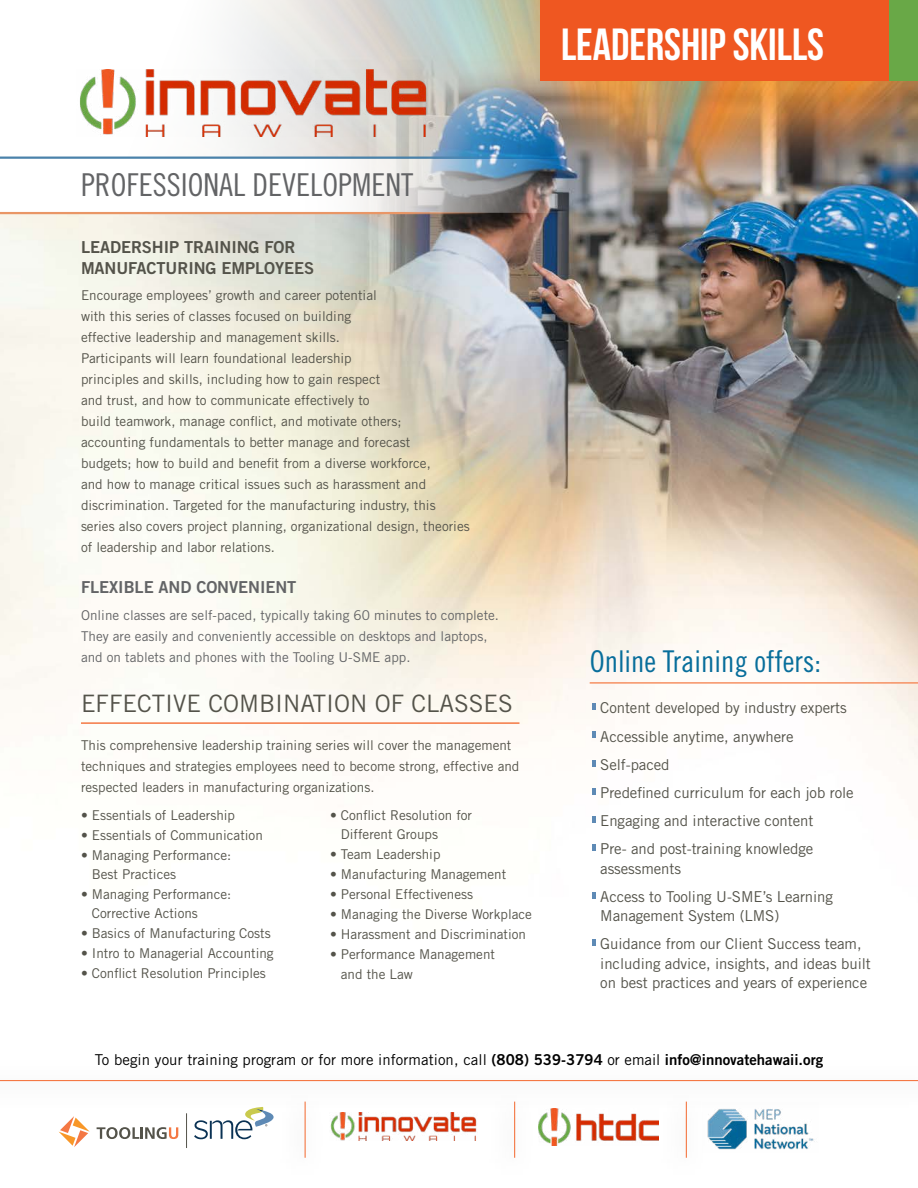
<style>
.page{position:relative;width:918px;height:1188px;background:#fff}
.page>*{position:absolute;margin:0;border:0;box-sizing:border-box;transform-origin:0 0}
.t1{font:45px "Bebas Neue";color:#fff}
.t2{font:31.5px "Trade Gothic LT Std Cn 18";color:#636466}
.t3{font:30px "Trade Gothic LT Std Cn 18";color:#086e9b}
.t4{font:24px "Trade Gothic";color:#54534a}
.t5{font:16.5px/21px "Trade Gothic LT Std Bd 2";letter-spacing:-.005em;color:#54534a}
.t6{font:16.5px "Trade Gothic LT Std Bd 2";letter-spacing:-.005em;color:#636466}
.t7{font:15px/28.2px "Trade Gothic LT Std";letter-spacing:-.005em;color:#54534a}
.t8{font:15px "Trade Gothic LT Std";letter-spacing:.005em;color:#000}
.t9{font:13.5px/21px "Trade Gothic LT Std";color:#54534a}
.t10{font:13.5px/21px "Trade Gothic LT Std";color:#636466}
.s1{font-family:"Trade Gothic LT Std Bd 2"}
</style>
<div class="page">
<img style="left:0;top:81px;width:918px;height:1065px">
<img style="left:0;top:0;width:669px;height:212px">
<div style="left:864px;top:0;width:54px;height:81px;background:#69a847"></div>
<div style="left:540px;top:0;width:349px;height:81px;background:#ef5721"></div>
<hr style="left:81px;top:722px;width:438px;height:2px;background:#f47844">
<svg style="left:0;top:160px;width:567px;height:53px"></svg>
<hr style="left:0;top:157px;width:582px;height:2px;background:#4a82aa">
<hr style="left:0;top:212px;width:549px;height:2px;background:#e99666">
<svg style="left:592px;top:704px;width:4px;height:6px"></svg>
<svg style="left:592px;top:732px;width:4px;height:6px"></svg>
<svg style="left:592px;top:760px;width:4px;height:6px"></svg>
<svg style="left:592px;top:788px;width:4px;height:6px"></svg>
<svg style="left:592px;top:816px;width:4px;height:6px"></svg>
<svg style="left:592px;top:844px;width:4px;height:6px"></svg>
<svg style="left:592px;top:892px;width:4px;height:6px"></svg>
<svg style="left:592px;top:940px;width:4px;height:6px"></svg>
<hr style="left:590px;top:682px;width:328px;height:2px;background:#f69163">
<div style="left:0;top:1064px;width:918px;height:45px;background:#fcfcfc"></div>
<hr style="left:0;top:1080px;width:918px;height:1px;background:#f47844">
<hr style="left:186px;top:1113px;width:1px;height:35px;background:#54534a">
<svg style="left:59px;top:1116px;width:31px;height:31px"></svg>
<svg style="left:97px;top:1127px;width:81px;height:12px"></svg>
<svg style="left:194px;top:1107px;width:80px;height:32px"></svg>
<div style="left:279px;top:1091px;width:46px;height:89px;background:#fdfdfd"></div>
<hr style="left:305px;top:1102px;width:1px;height:56px;background:#f47844">
<div style="left:488px;top:1091px;width:46px;height:89px;background:#fdfdfd"></div>
<hr style="left:514px;top:1102px;width:1px;height:56px;background:#f47844">
<div style="left:660px;top:1091px;width:46px;height:89px;background:#fdfdfd"></div>
<hr style="left:686px;top:1102px;width:1px;height:56px;background:#f47844">
<img style="left:77px;top:69px;width:353px;height:67px">
<img style="left:329px;top:1113px;width:148px;height:28px">
<img style="left:539px;top:1109px;width:120px;height:36px">
<img style="left:706px;top:1109px;width:113px;height:41px">
<h1 class="t1" style="left:561px;top:19px;width:265px">LEADERSHIP SKILLS</h1>
<h2 class="t2" style="left:81px;top:166px;width:334px">PROFESSIONAL DEVELOPMENT</h2>
<p class="t5" style="left:81px;top:236px;width:235px">LEADERSHIP TRAINING FOR<br>MANUFACTURING EMPLOYEES</p>
<p class="t9" style="left:81px;top:285px;width:390px">Encourage employees’ growth and career potential<br>with this series of classes focused on building<br>effective leadership and management skills.<br>Participants will learn foundational leadership<br>principles and skills, including how to gain respect<br>and trust, and how to communicate effectively to<br>build teamwork, manage conflict, and motivate others;<br>accounting fundamentals to better manage and forecast<br>budgets; how to build and benefit from a diverse workforce,<br>and how to manage critical issues such as harassment and discrimination. Targeted for the manufacturing industry, this series also covers project planning, organizational design, theories of leadership and labor relations.</p>
<p class="t6" style="left:81px;top:577px;width:217px">FLEXIBLE AND CONVENIENT</p>
<p class="t10" style="left:81px;top:604px;width:420px">Online classes are self-paced, typically taking 60 minutes to complete.<br>They are easily and conveniently accessible on desktops and laptops, and on tablets and phones with the Tooling U-SME app.</p>
<h3 class="t4" style="left:81px;top:689px;width:433px">EFFECTIVE COMBINATION OF CLASSES</h3>
<p class="t9" style="left:81px;top:734px;width:440px">This comprehensive leadership training series will cover the management techniques and strategies employees need to become strong, effective and respected leaders in manufacturing organizations.</p>
<p class="t9" style="left:81px;top:804px;width:156px">• Essentials of Leadership</p>
<p class="t9" style="left:81px;top:824px;width:183px">• Essentials of Communication</p>
<p class="t9" style="left:92px;top:845px;width:141px;line-height:19.5px;text-indent:-11px">• Managing Performance:<br>Best Practices</p>
<p class="t9" style="left:92px;top:884px;width:141px;line-height:19.5px;text-indent:-11px">• Managing Performance:<br>Corrective Actions</p>
<p class="t9" style="left:81px;top:923px;width:191px">• Basics of Manufacturing Costs</p>
<p class="t9" style="left:81px;top:943px;width:194px">• Intro to Managerial Accounting</p>
<p class="t9" style="left:81px;top:963px;width:186px">• Conflict Resolution Principles</p>
<p class="t9" style="left:341px;top:805px;width:133px;line-height:19.5px;text-indent:-11px">• Conflict Resolution for<br>Different Groups</p>
<p class="t9" style="left:330px;top:844px;width:112px">• Team Leadership</p>
<p class="t9" style="left:330px;top:864px;width:178px">• Manufacturing Management</p>
<p class="t9" style="left:330px;top:883px;width:145px">• Personal Effectiveness</p>
<p class="t9" style="left:330px;top:903px;width:203px">• Managing the Diverse Workplace</p>
<p class="t9" style="left:330px;top:923px;width:198px">• Harassment and Discrimination</p>
<p class="t9" style="left:341px;top:944px;width:156px;line-height:19.5px;text-indent:-11px">• Performance Management and the Law</p>
<h3 class="t3" style="left:590px;top:644px;width:233px">Online Training offers:</h3>
<p class="t7" style="left:600px;top:694px;width:255px">Content developed by industry experts<br>Accessible anytime, anywhere<br>Self-paced<br>Predefined curriculum for each job role<br>Engaging and interactive content<br>Pre- and post-training knowledge</p>
<p class="t7" style="left:600px;top:854px;width:234px">assessments<br>Access to Tooling U-SME’s Learning</p>
<p class="t7" style="left:600px;top:902px;width:263px">Management System (LMS)<br>Guidance from our Client Success team,</p>
<p class="t7" style="left:600px;top:954px;width:272px;line-height:19.5px">including advice, insights, and ideas built on best practices and years of experience</p>
<p class="t8" style="left:95px;top:1050px;width:730px">To begin your training program or for more information, call <span class="s1">(808) 539-3794</span> or email <span class="s1">info@innovatehawaii.org</span></p>
</div>
